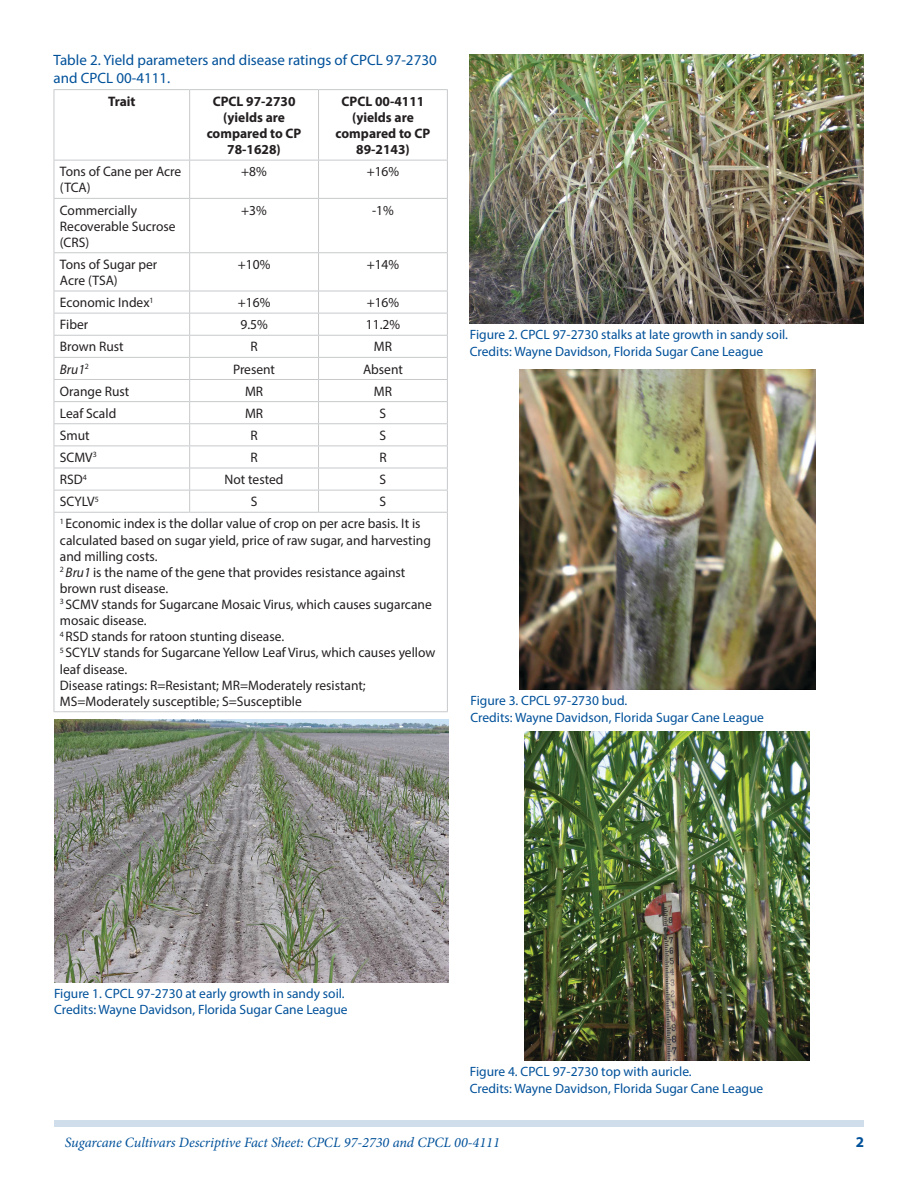
<style>
.page{position:relative;width:918px;height:1188px;background:#fff}
.page>*{position:absolute;margin:0;border:0;box-sizing:border-box;transform-origin:0 0}
.TableCaption{font:15px/18px "Myriad Pro";color:#01519a}
.PageNumber{font:700 15px "Myriad Pro";color:#01519a}
.RunningTitleItalics{font:italic 14.25px "Minion Pro";letter-spacing:-.005em;color:#01519a}
.TableParagraph{font:13.8px/16.2px "Myriad Pro";color:#231f20}
.TableParagraph-2{font:700 13.8px/16.2px "Myriad Pro";color:#231f20;text-align:center}
.TableParagraph-3{font:italic 13.8px "Myriad Pro";color:#231f20}
.FigureCaption{font:13.5px "Myriad Pro";color:#01519a}
.s1{font-style:italic}
</style>
<div class="page">
<div style="left:54px;top:1120px;width:810px;height:7px;background:#d0deeb"></div>
<img style="left:470px;top:54px;width:394px;height:270px">
<img style="left:520px;top:369px;width:295px;height:321px">
<img style="left:525px;top:731px;width:284px;height:330px">
<hr style="left:189px;top:90px;width:1px;height:70px;background:#c7c9cb">
<hr style="left:318px;top:90px;width:1px;height:70px;background:#c7c9cb">
<hr style="left:54px;top:160px;width:136px;height:1px;background:#c7c9cb">
<hr style="left:190px;top:160px;width:129px;height:1px;background:#c7c9cb">
<hr style="left:189px;top:160px;width:1px;height:38px;background:#c7c9cb">
<hr style="left:319px;top:160px;width:129px;height:1px;background:#c7c9cb">
<hr style="left:318px;top:160px;width:1px;height:38px;background:#c7c9cb">
<hr style="left:54px;top:198px;width:136px;height:1px;background:#c7c9cb">
<hr style="left:190px;top:198px;width:129px;height:1px;background:#c7c9cb">
<hr style="left:189px;top:199px;width:1px;height:53px;background:#c7c9cb">
<hr style="left:319px;top:198px;width:129px;height:1px;background:#c7c9cb">
<hr style="left:318px;top:199px;width:1px;height:53px;background:#c7c9cb">
<hr style="left:54px;top:252px;width:136px;height:1px;background:#c7c9cb">
<hr style="left:190px;top:252px;width:129px;height:1px;background:#c7c9cb">
<hr style="left:189px;top:253px;width:1px;height:38px;background:#c7c9cb">
<hr style="left:319px;top:252px;width:129px;height:1px;background:#c7c9cb">
<hr style="left:318px;top:253px;width:1px;height:38px;background:#c7c9cb">
<hr style="left:54px;top:291px;width:136px;height:1px;background:#c7c9cb">
<hr style="left:190px;top:291px;width:129px;height:1px;background:#c7c9cb">
<hr style="left:319px;top:291px;width:129px;height:1px;background:#c7c9cb">
<hr style="left:54px;top:313px;width:136px;height:1px;background:#c7c9cb">
<hr style="left:190px;top:313px;width:129px;height:1px;background:#c7c9cb">
<hr style="left:319px;top:313px;width:129px;height:1px;background:#c7c9cb">
<hr style="left:54px;top:335px;width:136px;height:1px;background:#c7c9cb">
<hr style="left:190px;top:335px;width:129px;height:1px;background:#c7c9cb">
<hr style="left:319px;top:335px;width:129px;height:1px;background:#c7c9cb">
<hr style="left:54px;top:357px;width:136px;height:1px;background:#c7c9cb">
<hr style="left:190px;top:357px;width:129px;height:1px;background:#c7c9cb">
<hr style="left:319px;top:357px;width:129px;height:1px;background:#c7c9cb">
<hr style="left:54px;top:379px;width:136px;height:1px;background:#c7c9cb">
<hr style="left:190px;top:379px;width:129px;height:1px;background:#c7c9cb">
<hr style="left:319px;top:379px;width:129px;height:1px;background:#c7c9cb">
<hr style="left:54px;top:401px;width:136px;height:1px;background:#c7c9cb">
<hr style="left:190px;top:401px;width:129px;height:1px;background:#c7c9cb">
<hr style="left:319px;top:401px;width:129px;height:1px;background:#c7c9cb">
<hr style="left:54px;top:423px;width:136px;height:1px;background:#c7c9cb">
<hr style="left:190px;top:423px;width:129px;height:1px;background:#c7c9cb">
<hr style="left:319px;top:423px;width:129px;height:1px;background:#c7c9cb">
<hr style="left:54px;top:446px;width:136px;height:1px;background:#c7c9cb">
<hr style="left:190px;top:446px;width:129px;height:1px;background:#c7c9cb">
<hr style="left:319px;top:446px;width:129px;height:1px;background:#c7c9cb">
<hr style="left:54px;top:468px;width:136px;height:1px;background:#c7c9cb">
<hr style="left:190px;top:468px;width:129px;height:1px;background:#c7c9cb">
<hr style="left:319px;top:468px;width:129px;height:1px;background:#c7c9cb">
<hr style="left:54px;top:490px;width:136px;height:1px;background:#c7c9cb">
<hr style="left:190px;top:490px;width:129px;height:1px;background:#c7c9cb">
<svg style="left:189px;top:291px;width:1px;height:221px"></svg>
<hr style="left:319px;top:490px;width:129px;height:1px;background:#c7c9cb">
<svg style="left:318px;top:291px;width:1px;height:221px"></svg>
<hr style="left:54px;top:512px;width:136px;height:1px;background:#c7c9cb">
<hr style="left:190px;top:512px;width:129px;height:1px;background:#c7c9cb">
<hr style="left:319px;top:512px;width:129px;height:1px;background:#c7c9cb">
<hr style="left:54px;top:89px;width:136px;height:1px;background:#c7c9cb">
<hr style="left:190px;top:89px;width:129px;height:1px;background:#c7c9cb">
<hr style="left:319px;top:89px;width:129px;height:1px;background:#c7c9cb">
<hr style="left:54px;top:90px;width:1px;height:70px;background:#c7c9cb">
<hr style="left:54px;top:160px;width:1px;height:38px;background:#c7c9cb">
<hr style="left:54px;top:199px;width:1px;height:53px;background:#c7c9cb">
<hr style="left:54px;top:253px;width:1px;height:38px;background:#c7c9cb">
<svg style="left:54px;top:291px;width:1px;height:221px"></svg>
<hr style="left:54px;top:513px;width:1px;height:198px;background:#c7c9cb">
<hr style="left:54px;top:711px;width:136px;height:1px;background:#c7c9cb">
<hr style="left:190px;top:711px;width:129px;height:1px;background:#c7c9cb">
<hr style="left:319px;top:711px;width:129px;height:1px;background:#c7c9cb">
<hr style="left:447px;top:90px;width:1px;height:70px;background:#c7c9cb">
<hr style="left:447px;top:160px;width:1px;height:38px;background:#c7c9cb">
<hr style="left:447px;top:199px;width:1px;height:53px;background:#c7c9cb">
<hr style="left:447px;top:253px;width:1px;height:38px;background:#c7c9cb">
<svg style="left:447px;top:291px;width:1px;height:221px"></svg>
<hr style="left:447px;top:513px;width:1px;height:198px;background:#c7c9cb">
<img style="left:54px;top:719px;width:394px;height:263px">
<p class="TableCaption" style="left:54px;top:51px;width:385px">Table 2. Yield parameters and disease ratings of CPCL 97-2730 and CPCL 00-4111.</p>
<p class="TableParagraph-2" style="left:108px;top:93px;width:29px">Trait</p>
<p class="TableParagraph-2" style="left:207px;top:93px;width:96px">CPCL 97-2730 (yields are compared to CP<br>78-1628)</p>
<p class="TableParagraph-2" style="left:336px;top:93px;width:96px">CPCL 00-4111 (yields are compared to CP<br>89-2143)</p>
<p class="TableParagraph" style="left:60px;top:163px;width:123px">Tons of Cane per Acre (TCA)</p>
<p class="TableParagraph" style="left:241px;top:163px;width:27px">+8%</p>
<p class="TableParagraph" style="left:367px;top:163px;width:34px">+16%</p>
<p class="TableParagraph" style="left:60px;top:202px;width:117px">Commercially<br>Recoverable Sucrose (CRS)</p>
<p class="TableParagraph" style="left:241px;top:202px;width:27px">+3%</p>
<p class="TableParagraph" style="left:372px;top:202px;width:23px">-1%</p>
<p class="TableParagraph" style="left:60px;top:256px;width:99px">Tons of Sugar per<br>Acre (TSA)</p>
<p class="TableParagraph" style="left:238px;top:256px;width:34px">+10%</p>
<p class="TableParagraph" style="left:367px;top:256px;width:34px">+14%</p>
<p class="TableParagraph" style="left:60px;top:294px;width:95px">Economic Index<sup>1</sup></p>
<p class="TableParagraph" style="left:238px;top:294px;width:34px">+16%</p>
<p class="TableParagraph" style="left:367px;top:294px;width:34px">+16%</p>
<p class="TableParagraph" style="left:60px;top:316px;width:30px">Fiber</p>
<p class="TableParagraph" style="left:240px;top:316px;width:29px">9.5%</p>
<p class="TableParagraph" style="left:366px;top:316px;width:36px">11.2%</p>
<p class="TableParagraph" style="left:60px;top:338px;width:65px">Brown Rust</p>
<p class="TableParagraph" style="left:250px;top:338px;width:9px">R</p>
<p class="TableParagraph" style="left:374px;top:338px;width:20px">MR</p>
<p class="TableParagraph-3" style="left:60px;top:360px;width:31px">Bru1<sup>2</sup></p>
<p class="TableParagraph" style="left:233px;top:361px;width:44px">Present</p>
<p class="TableParagraph" style="left:363px;top:361px;width:41px">Absent</p>
<p class="TableParagraph" style="left:60px;top:383px;width:71px">Orange Rust</p>
<p class="TableParagraph" style="left:245px;top:383px;width:20px">MR</p>
<p class="TableParagraph" style="left:374px;top:383px;width:20px">MR</p>
<p class="TableParagraph" style="left:60px;top:405px;width:58px">Leaf Scald</p>
<p class="TableParagraph" style="left:245px;top:405px;width:20px">MR</p>
<p class="TableParagraph" style="left:380px;top:405px;width:8px">S</p>
<p class="TableParagraph" style="left:60px;top:427px;width:31px">Smut</p>
<p class="TableParagraph" style="left:250px;top:427px;width:9px">R</p>
<p class="TableParagraph" style="left:380px;top:427px;width:8px">S</p>
<p class="TableParagraph" style="left:60px;top:449px;width:38px">SCMV<sup>3</sup></p>
<p class="TableParagraph" style="left:250px;top:449px;width:9px">R</p>
<p class="TableParagraph" style="left:379px;top:449px;width:9px">R</p>
<p class="TableParagraph" style="left:60px;top:471px;width:28px">RSD<sup>4</sup></p>
<p class="TableParagraph" style="left:225px;top:471px;width:60px">Not tested</p>
<p class="TableParagraph" style="left:380px;top:471px;width:8px">S</p>
<p class="TableParagraph" style="left:60px;top:493px;width:40px">SCYLV<sup>5</sup></p>
<p class="TableParagraph" style="left:251px;top:493px;width:8px">S</p>
<p class="TableParagraph" style="left:380px;top:493px;width:8px">S</p>
<p class="TableParagraph" style="left:60px;top:515px;width:377px"><sup>1</sup> Economic index is the dollar value of crop on per acre basis. It is calculated based on sugar yield, price of raw sugar, and harvesting and milling costs.<br><sup>2</sup> <span class="s1">Bru1</span> is the name of the gene that provides resistance against brown rust disease.<br><sup>3</sup> SCMV stands for Sugarcane Mosaic Virus, which causes sugarcane mosaic disease.<br><sup>4</sup> RSD stands for ratoon stunting disease.<br><sup>5</sup> SCYLV stands for Sugarcane Yellow Leaf Virus, which causes yellow leaf disease.<br>Disease ratings: R=Resistant; MR=Moderately resistant; MS=Moderately susceptible; S=Susceptible</p>
<p class="FigureCaption" style="left:470px;top:326px;width:320px">Figure 2. CPCL 97-2730 stalks at late growth in sandy soil.</p>
<p class="FigureCaption" style="left:470px;top:343px;width:295px">Credits: Wayne Davidson, Florida Sugar Cane League</p>
<p class="FigureCaption" style="left:470px;top:692px;width:158px">Figure 3. CPCL 97-2730 bud.</p>
<p class="FigureCaption" style="left:470px;top:709px;width:295px">Credits: Wayne Davidson, Florida Sugar Cane League</p>
<p class="FigureCaption" style="left:54px;top:985px;width:292px">Figure 1. CPCL 97-2730 at early growth in sandy soil.</p>
<p class="FigureCaption" style="left:54px;top:1001px;width:295px">Credits: Wayne Davidson, Florida Sugar Cane League</p>
<p class="FigureCaption" style="left:470px;top:1063px;width:223px">Figure 4. CPCL 97-2730 top with auricle.</p>
<p class="FigureCaption" style="left:470px;top:1080px;width:295px">Credits: Wayne Davidson, Florida Sugar Cane League</p>
<p class="RunningTitleItalics" style="left:65px;top:1133px;width:437px">Sugarcane Cultivars Descriptive Fact Sheet: CPCL 97-2730 and CPCL 00-4111</p>
<p class="PageNumber" style="left:856px;top:1133px;width:10px">2</p>
</div>
